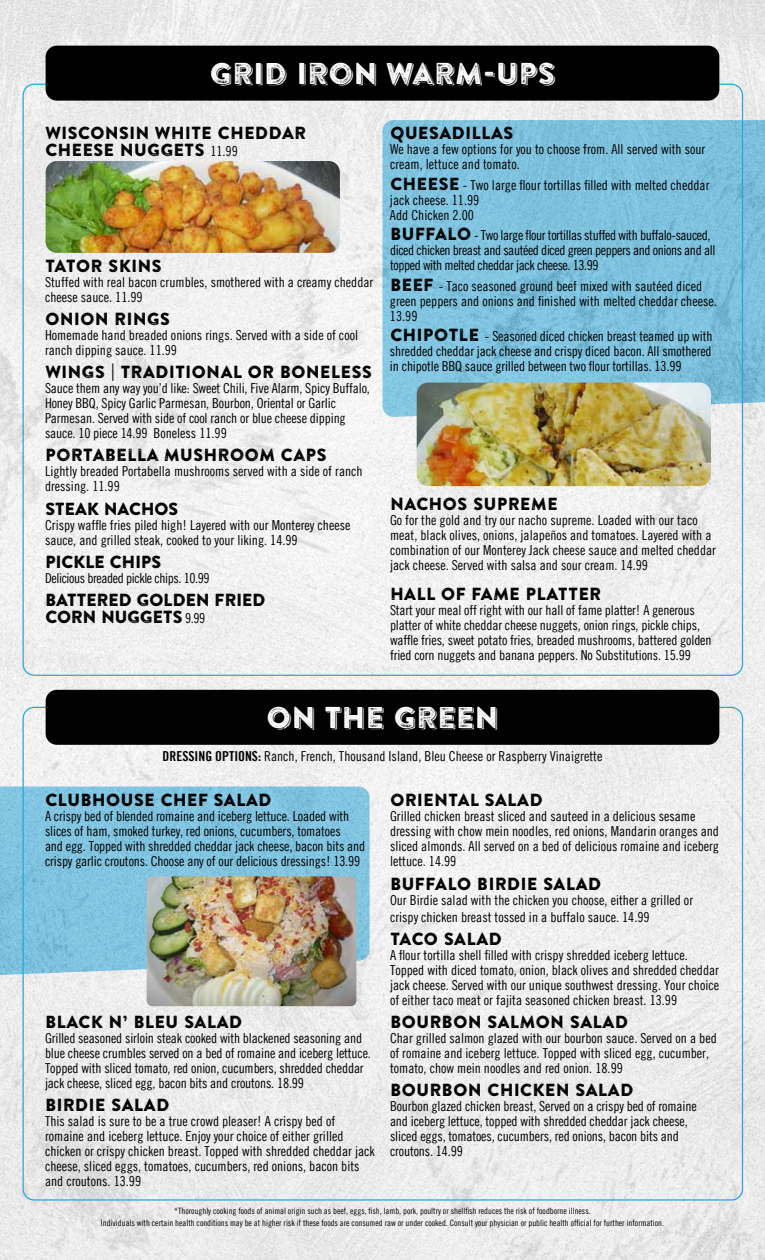
<style>
.page{position:relative;width:765px;height:1260px;background:#fff}
.page>*{position:absolute;margin:0;border:0;box-sizing:border-box;transform-origin:0 0}
.t1{font:30px "Brandon Printed Two Shadow";color:#fff}
.t2{font:17.5px/17.5px "Brandon Printed One";color:#000}
.t3{font:17.5px/17.5px "Brandon Printed One";letter-spacing:-.03em;color:#000}
.t4{font:13.75px/15px "Trade Gothic LT Cond Eighteen";color:#000}
.t5{font:13.75px/15px "Trade Gothic LT Cond Eighteen";letter-spacing:-.03em;color:#000}
.t6{font:8.75px/12.5px "Trade Gothic LT Cond Eighteen";color:#000;text-align:center}
.s1{font-family:"Trade Gothic LT Cond Eighteen";font-size:13.75px}
.s2{font-family:"Brandon Printed One";font-size:17.5px}
.s3{font-family:"Trade Gothic LT Bold Cond Twenty"}
</style>
<div class="page">
<img style="left:0;top:0;width:765px;height:1260px">
<div style="left:46px;top:690px;width:673px;height:55px;background:#020202;border-radius:11px"></div>
<div style="left:46px;top:46px;width:673px;height:55px;background:#000;border-radius:11px"></div>
<img style="left:417px;top:383px;width:294px;height:103px">
<img style="left:46px;top:161px;width:294px;height:92px">
<img style="left:147px;top:876px;width:209px;height:130px">
<h1 class="t1" style="left:210px;top:54px;width:347px">GRID IRON WARM-UPS</h1>
<p class="t2" style="left:45px;top:124px;width:263px">WISCONSIN WHITE CHEDDAR<br>CHEESE NUGGETS <span class="s1">11.99</span></p>
<p class="t2" style="left:45px;top:257px;width:118px">TATOR SKINS</p>
<p class="t4" style="left:45px;top:275px;width:330px">Stuffed with real bacon crumbles, smothered with a creamy cheddar cheese sauce. 11.99</p>
<p class="t2" style="left:45px;top:310px;width:127px">ONION RINGS</p>
<p class="t4" style="left:45px;top:328px;width:315px">Homemade hand breaded onions rings. Served with a side of cool ranch dipping sauce. 11.99</p>
<p class="t2" style="left:45px;top:363px;width:329px">WINGS | TRADITIONAL OR BONELESS</p>
<p class="t4" style="left:45px;top:381px;width:326px">Sauce them any way you’d like: Sweet Chili, Five Alarm, Spicy Buffalo, Honey BBQ, Spicy Garlic Parmesan, Bourbon, Oriental or Garlic Parmesan. Served with side of cool ranch or blue cheese dipping sauce. 10 piece 14.99 Boneless 11.99</p>
<p class="t2" style="left:45px;top:446px;width:284px">PORTABELLA MUSHROOM CAPS</p>
<p class="t4" style="left:45px;top:464px;width:319px">Lightly breaded Portabella mushrooms served with a side of ranch dressing. 11.99</p>
<p class="t3" style="left:45px;top:499px;width:135px">STEAK NACHOS</p>
<p class="t4" style="left:45px;top:517px;width:307px">Crispy waffle fries piled high! Layered with our Monterey cheese sauce, and grilled steak, cooked to your liking. 14.99</p>
<p class="t3" style="left:45px;top:553px;width:118px">PICKLE CHIPS</p>
<p class="t5" style="left:45px;top:570px;width:166px">Delicious breaded pickle chips. 10.99</p>
<p class="t3" style="left:45px;top:591px;width:222px">BATTERED GOLDEN FRIED<br>CORN NUGGETS <span class="s1">9.99</span></p>
<p class="t2" style="left:390px;top:124px;width:125px">QUESADILLAS</p>
<p class="t4" style="left:390px;top:141px;width:317px">We have a few options for you to choose from. All served with sour cream, lettuce and tomato.</p>
<p class="t4" style="left:390px;top:177px;width:321px"><span class="s2">CHEESE</span> - Two large flour tortillas filled with melted cheddar jack cheese. 11.99<br>Add Chicken 2.00</p>
<p class="t5" style="left:390px;top:228px;width:327px"><span class="s2">BUFFALO</span> - Two large flour tortillas stuffed with buffalo-sauced, diced chicken breast and sautéed diced green peppers and onions and all topped with melted cheddar jack cheese. 13.99</p>
<p class="t4" style="left:390px;top:278px;width:328px"><span class="s2">BEEF</span> - Taco seasoned ground beef mixed with sautéed diced green peppers and onions and finished with melted cheddar cheese.<br>13.99</p>
<p class="t4" style="left:390px;top:329px;width:324px;text-align:justify"><span class="s2">CHIPOTLE</span> - Seasoned diced chicken breast teamed up with shredded cheddar jack cheese and crispy diced bacon. All smothered in chipotle BBQ sauce grilled between two flour tortillas. 13.99</p>
<p class="t2" style="left:390px;top:495px;width:169px">NACHOS SUPREME</p>
<p class="t4" style="left:390px;top:513px;width:328px">Go for the gold and try our nacho supreme. Loaded with our taco meat, black olives, onions, jalapeños and tomatoes. Layered with a combination of our Monterey Jack cheese sauce and melted cheddar jack cheese. Served with salsa and sour cream. 14.99</p>
<p class="t2" style="left:390px;top:584px;width:213px">HALL OF FAME PLATTER</p>
<p class="t4" style="left:390px;top:602px;width:323px">Start your meal off right with our hall of fame platter! A generous platter of white cheddar cheese nuggets, onion rings, pickle chips, waffle fries, sweet potato fries, breaded mushrooms, battered golden fried corn nuggets and banana peppers. No Substitutions. 15.99</p>
<h1 class="t1" style="left:266px;top:699px;width:234px">ON THE GREEN</h1>
<p class="t4" style="left:163px;top:749px;width:441px"><span class="s3">DRESSING OPTIONS:</span> Ranch, French, Thousand Island, Bleu Cheese or Raspberry Vinaigrette</p>
<p class="t2" style="left:45px;top:791px;width:228px">CLUBHOUSE CHEF SALAD</p>
<p class="t4" style="left:45px;top:809px;width:322px">A crispy bed of blended romaine and iceberg lettuce. Loaded with slices of ham, smoked turkey, red onions, cucumbers, tomatoes<br>and egg. Topped with shredded cheddar jack cheese, bacon bits and crispy garlic croutons. Choose any of our delicious dressings! 13.99</p>
<p class="t2" style="left:45px;top:1013px;width:199px">BLACK N’ BLEU SALAD</p>
<p class="t4" style="left:45px;top:1031px;width:328px">Grilled seasoned sirloin steak cooked with blackened seasoning and blue cheese crumbles served on a bed of romaine and iceberg lettuce.<br>Topped with sliced tomato, red onion, cucumbers, shredded cheddar jack cheese, sliced egg, bacon bits and croutons. 18.99</p>
<p class="t2" style="left:45px;top:1096px;width:126px">BIRDIE SALAD</p>
<p class="t4" style="left:45px;top:1114px;width:331px">This salad is sure to be a true crowd pleaser! A crispy bed of romaine and iceberg lettuce. Enjoy your choice of either grilled chicken or crispy chicken breast. Topped with shredded cheddar jack cheese, sliced eggs, tomatoes, cucumbers, red onions, bacon bits and croutons. 13.99</p>
<p class="t2" style="left:390px;top:791px;width:155px">ORIENTAL SALAD</p>
<p class="t4" style="left:390px;top:809px;width:331px">Grilled chicken breast sliced and sauteed in a delicious sesame dressing with chow mein noodles, red onions, Mandarin oranges and sliced almonds. All served on a bed of delicious romaine and iceberg lettuce. 14.99</p>
<p class="t2" style="left:390px;top:874px;width:213px">BUFFALO BIRDIE SALAD</p>
<p class="t4" style="left:390px;top:891px;width:305px;line-height:17.5px">Our Birdie salad with the chicken you choose, either a grilled or crispy chicken breast tossed in a buffalo sauce. 14.99</p>
<p class="t2" style="left:390px;top:930px;width:114px">TACO SALAD</p>
<p class="t4" style="left:390px;top:948px;width:331px">A flour tortilla shell filled with crispy shredded iceberg lettuce.<br>Topped with diced tomato, onion, black olives and shredded cheddar jack cheese. Served with our unique southwest dressing. Your choice of either taco meat or fajita seasoned chicken breast. 13.99</p>
<p class="t2" style="left:390px;top:1013px;width:240px">BOURBON SALMON SALAD</p>
<p class="t4" style="left:390px;top:1031px;width:328px">Char grilled salmon glazed with our bourbon sauce. Served on a bed of romaine and iceberg lettuce. Topped with sliced egg, cucumber, tomato, chow mein noodles and red onion. 18.99</p>
<p class="t2" style="left:390px;top:1081px;width:245px">BOURBON CHICKEN SALAD</p>
<p class="t4" style="left:390px;top:1099px;width:308px">Bourbon glazed chicken breast, Served on a crispy bed of romaine and iceberg lettuce, topped with shredded cheddar jack cheese, sliced eggs, tomatoes, cucumbers, red onions, bacon bits and croutons. 14.99</p>
<p class="t6" style="left:101px;top:1204px;width:565px">*Thoroughly cooking foods of animal origin such as beef, eggs, fish, lamb, pork, poultry or shellfish reduces the risk of foodborne illness.<br>Individuals with certain health conditions may be at higher risk if these foods are consumed raw or under cooked. Consult your physician or public health official for further information.</p>
</div>
